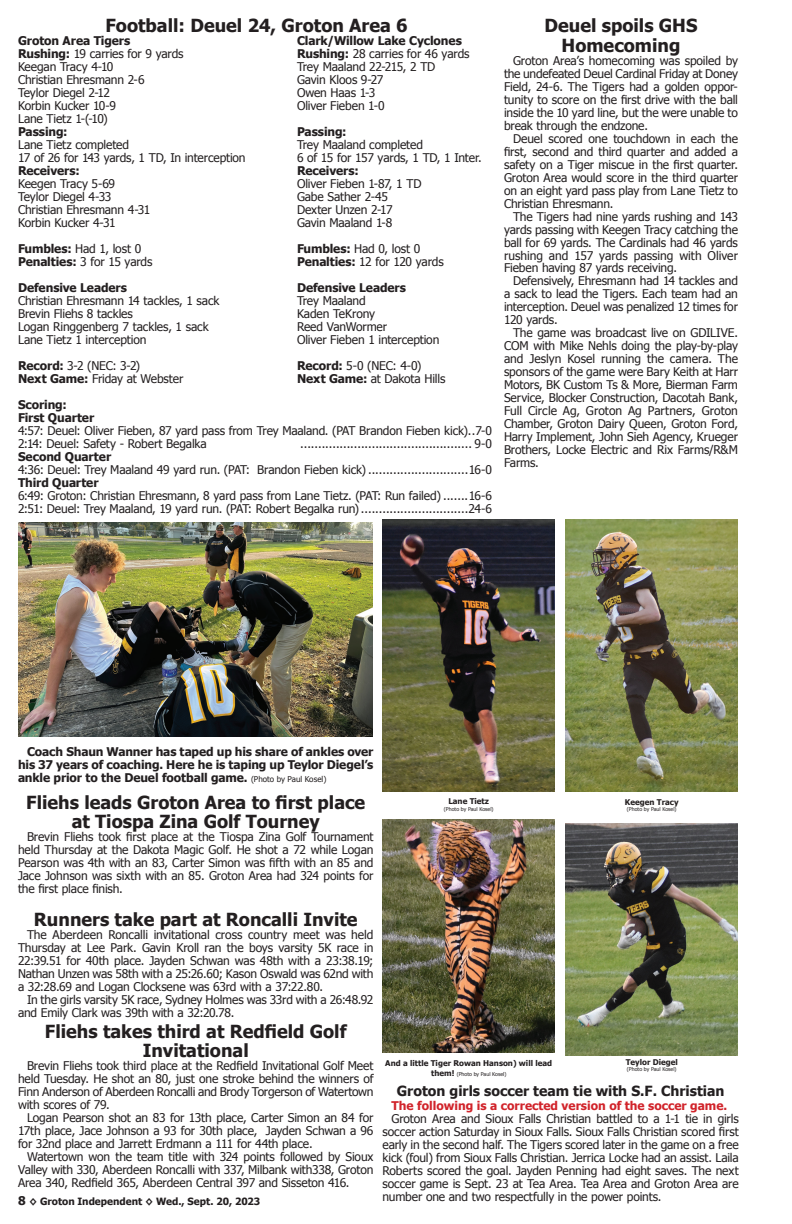
<style>
.page{position:relative;width:792px;height:1224px;background:#fff}
.page>*{position:absolute;margin:0;border:0;box-sizing:border-box;transform-origin:0 0}
.t1{font:700 18px/19.8px "Tahoma";color:#231f20;text-align:center}
.t2{font:700 14px "Tahoma";color:#231f20}
.t3{font:12px/13px "Tahoma";letter-spacing:-.015em;color:#231f20;text-align:justify}
.t4{font:700 12px/13px "Tahoma";letter-spacing:-.01em;color:#231f20;text-align:justify}
.t5{font:700 12px "Tahoma";color:#d1232a}
.t6{font:700 10px "Tahoma";color:#231f20}
.t7{font:700 7.9px "Tahoma";color:#231f20}
.t8{font:5.3px "Tahoma";color:#231f20}
.s1{font-weight:700}
.s2{font-weight:400;font-size:8px}
.s3{font-size:12px}
.s4{font-weight:700;font-size:7.9px}
</style>
<div class="page">
<img style="left:18px;top:522px;width:354px;height:214px">
<img style="left:382px;top:519px;width:173px;height:273px">
<img style="left:566px;top:519px;width:172px;height:272px">
<img style="left:566px;top:823px;width:172px;height:232px">
<img style="left:382px;top:819px;width:173px;height:234px">
<h1 class="t1" style="left:105px;top:14px;width:304px">Football: Deuel 24, Groton Area 6</h1>
<p class="t4" style="left:18px;top:33px;width:114px">Groton Area Tigers</p>
<p class="t4" style="left:297px;top:33px;width:166px">Clark/Willow Lake Cyclones</p>
<p class="t3" style="left:18px;top:46px;width:167px"><span class="s1">Rushing:</span> 19 carries for 9 yards</p>
<p class="t3" style="left:297px;top:46px;width:174px"><span class="s1">Rushing:</span> 28 carries for 46 yards</p>
<p class="t3" style="left:18px;top:59px;width:97px">Keegan Tracy 4-10</p>
<p class="t3" style="left:297px;top:59px;width:140px">Trey Maaland 22-215, 2 TD</p>
<p class="t3" style="left:18px;top:72px;width:128px">Christian Ehresmann 2-6</p>
<p class="t3" style="left:297px;top:72px;width:88px">Gavin Kloos 9-27</p>
<p class="t3" style="left:18px;top:85px;width:94px">Teylor Diegel 2-12</p>
<p class="t3" style="left:297px;top:85px;width:80px">Owen Haas 1-3</p>
<p class="t3" style="left:18px;top:98px;width:100px">Korbin Kucker 10-9</p>
<p class="t3" style="left:297px;top:98px;width:89px">Oliver Fieben 1-0</p>
<p class="t3" style="left:18px;top:111px;width:91px">Lane Tietz 1-(-10)</p>
<p class="t4" style="left:18px;top:124px;width:51px">Passing:</p>
<p class="t4" style="left:297px;top:124px;width:51px">Passing:</p>
<p class="t3" style="left:18px;top:137px;width:113px">Lane Tietz completed</p>
<p class="t3" style="left:297px;top:137px;width:128px">Trey Maaland completed</p>
<p class="t3" style="left:18px;top:150px;width:229px">17 of 26 for 143 yards, 1 TD, In interception</p>
<p class="t3" style="left:297px;top:150px;width:186px">6 of 15 for 157 yards, 1 TD, 1 Inter.</p>
<p class="t4" style="left:18px;top:163px;width:63px">Receivers:</p>
<p class="t4" style="left:297px;top:163px;width:63px">Receivers:</p>
<p class="t3" style="left:18px;top:176px;width:99px">Keegen Tracy 5-69</p>
<p class="t3" style="left:297px;top:176px;width:126px">Oliver Fieben 1-87, 1 TD</p>
<p class="t3" style="left:18px;top:189px;width:95px">Teylor Diegel 4-33</p>
<p class="t3" style="left:297px;top:189px;width:92px">Gabe Sather 2-45</p>
<p class="t3" style="left:18px;top:202px;width:134px">Christian Ehresmann 4-31</p>
<p class="t3" style="left:297px;top:202px;width:97px">Dexter Unzen 2-17</p>
<p class="t3" style="left:18px;top:215px;width:99px">Korbin Kucker 4-31</p>
<p class="t3" style="left:297px;top:215px;width:97px">Gavin Maaland 1-8</p>
<p class="t3" style="left:18px;top:241px;width:125px"><span class="s1">Fumbles:</span> Had 1, lost 0</p>
<p class="t3" style="left:297px;top:241px;width:125px"><span class="s1">Fumbles:</span> Had 0, lost 0</p>
<p class="t3" style="left:18px;top:254px;width:136px"><span class="s1">Penalties:</span> 3 for 15 yards</p>
<p class="t3" style="left:297px;top:254px;width:148px"><span class="s1">Penalties:</span> 12 for 120 yards</p>
<p class="t4" style="left:18px;top:280px;width:111px">Defensive Leaders</p>
<p class="t4" style="left:297px;top:280px;width:111px">Defensive Leaders</p>
<p class="t3" style="left:18px;top:293px;width:203px">Christian Ehresmann 14 tackles, 1 sack</p>
<p class="t3" style="left:297px;top:293px;width:70px">Trey Maaland</p>
<p class="t3" style="left:18px;top:306px;width:116px">Brevin Fliehs 8 tackles</p>
<p class="t3" style="left:297px;top:306px;width:80px">Kaden TeKrony</p>
<p class="t3" style="left:18px;top:319px;width:192px">Logan Ringgenberg 7 tackles, 1 sack</p>
<p class="t3" style="left:297px;top:319px;width:92px">Reed VanWormer</p>
<p class="t3" style="left:18px;top:332px;width:130px">Lane Tietz 1 interception</p>
<p class="t3" style="left:297px;top:332px;width:144px">Oliver Fieben 1 interception</p>
<p class="t3" style="left:18px;top:358px;width:124px"><span class="s1">Record:</span> 3-2 (NEC: 3-2)</p>
<p class="t3" style="left:297px;top:358px;width:126px"><span class="s1">Record:</span> 5-0 (NEC: 4-0)</p>
<p class="t3" style="left:18px;top:371px;width:167px"><span class="s1">Next Game:</span> Friday at Webster</p>
<p class="t3" style="left:297px;top:371px;width:150px"><span class="s1">Next Game:</span> at Dakota Hills</p>
<p class="t4" style="left:18px;top:397px;width:78px">Scoring:<br>First Quarter</p>
<p class="t3" style="left:18px;top:423px;width:476px">4:57: Deuel: Oliver Fieben, 87 yard pass from Trey Maaland. (PAT Brandon Fieben kick)..7-0<br>2:14: Deuel: Safety - Robert Begalka</p>
<p class="t3" style="left:300px;top:436px;width:193px">................................................ 9-0</p>
<p class="t4" style="left:18px;top:449px;width:95px">Second Quarter</p>
<p class="t3" style="left:18px;top:462px;width:476px">4:36: Deuel: Trey Maaland 49 yard run. (PAT: Brandon Fieben kick) ............................16-0</p>
<p class="t4" style="left:18px;top:475px;width:82px">Third Quarter</p>
<p class="t3" style="left:18px;top:488px;width:476px">6:49: Groton: Christian Ehresmann, 8 yard pass from Lane Tietz. (PAT: Run failed) .......16-6<br>2:51: Deuel: Trey Maaland, 19 yard run. (PAT: Robert Begalka run) ..............................24-6</p>
<h1 class="t1" style="left:545px;top:14px;width:154px">Deuel spoils GHS<br>Homecoming</h1>
<p class="t3" style="left:504px;top:53px;width:236px;text-indent:9px">Groton Area’s homecoming was spoiled by the undefeated Deuel Cardinal Friday at Doney Field, 24-6. The Tigers had a golden oppor&shy;tunity to score on the first drive with the ball inside the 10 yard line, but the were unable to break through the endzone.</p>
<p class="t3" style="left:504px;top:131px;width:236px;text-indent:9px">Deuel scored one touchdown in each the first, second and third quarter and added a safety on a Tiger miscue in the first quarter.<br>Groton Area would score in the third quarter on an eight yard pass play from Lane Tietz to Christian Ehresmann.</p>
<p class="t3" style="left:504px;top:209px;width:236px;text-indent:9px">The Tigers had nine yards rushing and 143 yards passing with Keegen Tracy catching the ball for 69 yards. The Cardinals had 46 yards rushing and 157 yards passing with Oliver Fieben having 87 yards receiving.</p>
<p class="t3" style="left:504px;top:274px;width:236px;text-indent:9px">Defensively, Ehresmann had 14 tackles and a sack to lead the Tigers. Each team had an interception. Deuel was penalized 12 times for 120 yards.</p>
<p class="t3" style="left:504px;top:326px;width:236px;text-indent:9px">The game was broadcast live on GDILIVE.<br>COM with Mike Nehls doing the play-by-play and Jeslyn Kosel running the camera. The sponsors of the game were Bary Keith at Harr Motors, BK Custom Ts &amp; More, Bierman Farm Service, Blocker Construction, Dacotah Bank, Full Circle Ag, Groton Ag Partners, Groton Chamber, Groton Dairy Queen, Groton Ford, Harry Implement, John Sieh Agency, Krueger Brothers, Locke Electric and Rix Farms/R&amp;M Farms.</p>
<p class="t4" style="left:18px;top:745px;width:357px;text-indent:9px">Coach Shaun Wanner has taped up his share of ankles over his 37 years of coaching. Here he is taping up Teylor Diegel’s ankle prior to the Deuel football game. <span class="s2">(Photo by Paul Kosel)</span></p>
<h1 class="t1" style="left:26px;top:791px;width:341px">Fliehs leads Groton Area to first place at Tiospa Zina Golf Tourney</h1>
<p class="t3" style="left:18px;top:830px;width:357px;text-indent:9px">Brevin Fliehs took first place at the Tiospa Zina Golf Tournament held Thursday at the Dakota Magic Golf. He shot a 72 while Logan Pearson was 4th with an 83, Carter Simon was fifth with an 85 and Jace Johnson was sixth with an 85. Groton Area had 324 points for the first place finish.</p>
<h1 class="t1" style="left:34px;top:909px;width:325px">Runners take part at Roncalli Invite</h1>
<p class="t3" style="left:18px;top:928px;width:357px;text-indent:9px">The Aberdeen Roncalli invitational cross country meet was held Thursday at Lee Park. Gavin Kroll ran the boys varsity 5K race in 22:39.51 for 40th place. Jayden Schwan was 48th with a 23:38.19; Nathan Unzen was 58th with a 25:26.60; Kason Oswald was 62nd with a 32:28.69 and Logan Clocksene was 63rd with a 37:22.80.</p>
<p class="t3" style="left:18px;top:993px;width:357px;text-indent:9px">In the girls varsity 5K race, Sydney Holmes was 33rd with a 26:48.92 and Emily Clark was 39th with a 32:20.78.</p>
<h1 class="t1" style="left:45px;top:1020px;width:303px">Fliehs takes third at Redfield Golf<br>Invitational</h1>
<p class="t3" style="left:18px;top:1059px;width:357px;text-indent:9px">Brevin Fliehs took third place at the Redfield Invitational Golf Meet held Tuesday. He shot an 80, just one stroke behind the winners of Finn Anderson of Aberdeen Roncalli and Brody Torgerson of Watertown with scores of 79.</p>
<p class="t3" style="left:18px;top:1111px;width:357px;text-indent:9px">Logan Pearson shot an 83 for 13th place, Carter Simon an 84 for 17th place, Jace Johnson a 93 for 30th place, Jayden Schwan a 96 for 32nd place and Jarrett Erdmann a 111 for 44th place.</p>
<p class="t3" style="left:18px;top:1150px;width:357px;text-indent:9px">Watertown won the team title with 324 points followed by Sioux Valley with 330, Aberdeen Roncalli with 337, Milbank with338, Groton Area 340, Redfield 365, Aberdeen Central 397 and Sisseton 416.</p>
<p class="t6" style="left:18px;top:1195px;width:244px"><span class="s3">8</span> ◊ Groton Independent ◊ Wed., Sept. 20, 2023</p>
<p class="t7" style="left:448px;top:796px;width:42px">Lane Tietz</p>
<p class="t8" style="left:444px;top:805px;width:51px">(Photo by Paul Kosel)</p>
<p class="t7" style="left:625px;top:797px;width:55px">Keegen Tracy</p>
<p class="t8" style="left:627px;top:806px;width:51px">(Photo by Paul Kosel)</p>
<p class="t7" style="left:385px;top:1058px;width:168px">And a little Tiger Rowan Hanson) will lead</p>
<p class="t8" style="left:431px;top:1070px;width:77px"><span class="s4">them!</span> (Photo by Paul Kosel)</p>
<p class="t7" style="left:626px;top:1056px;width:54px">Teylor Diegel</p>
<p class="t8" style="left:627px;top:1066px;width:51px">(Photo by Paul Kosel)</p>
<p class="t2" style="left:397px;top:1082px;width:329px">Groton girls soccer team tie with S.F. Christian</p>
<p class="t5" style="left:392px;top:1097px;width:337px">The following is a corrected version of the soccer game.</p>
<p class="t3" style="left:382px;top:1111px;width:358px;text-indent:9px">Groton Area and Sioux Falls Christian battled to a 1-1 tie in girls soccer action Saturday in Sioux Falls. Sioux Falls Christian scored first early in the second half. The Tigers scored later in the game on a free kick (foul) from Sioux Falls Christian. Jerrica Locke had an assist. Laila Roberts scored the goal. Jayden Penning had eight saves. The next soccer game is Sept. 23 at Tea Area. Tea Area and Groton Area are number one and two respectfully in the power points.</p>
</div>
